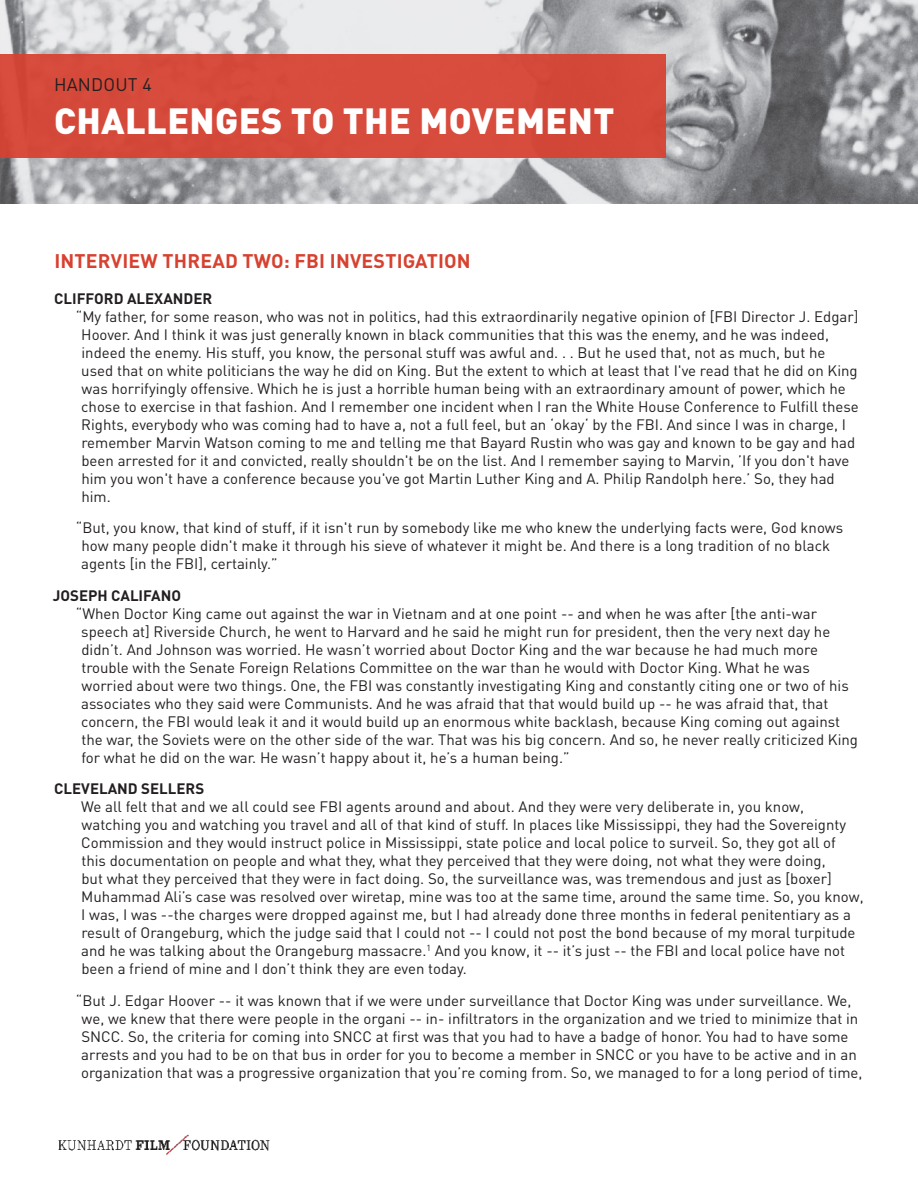
<style>
.page{position:relative;width:918px;height:1188px;background:#fff}
.page>*{position:absolute;margin:0;border:0;box-sizing:border-box;transform-origin:0 0}
.t1{font:900 36px "DIN Pro";letter-spacing:.01em;color:#fff}
.t2{font:700 19.5px "DIN Pro";letter-spacing:.01em;color:#d74130}
.t3{font:18px "DIN Pro";letter-spacing:.01em;color:#231f20}
.t4{font:15px/18px "DIN Pro";color:#231f20}
.t5{font:700 15px "DIN Pro";color:#231f20}
.s1{font-weight:700}
</style>
<div class="page">
<img style="left:58px;top:1134px;width:211px;height:21px">
<img style="left:0;top:0;width:918px;height:203px">
<div style="left:0;top:54px;width:666px;height:104px;background:#d64b3b"></div>
<p class="t3" style="left:54px;top:72px;width:99px">HANDOUT 4</p>
<p class="t1" style="left:54px;top:97px;width:562px">CHALLENGES TO THE MOVEMENT</p>
<p class="t2" style="left:54px;top:247px;width:418px">INTERVIEW THREAD TWO: FBI INVESTIGATION</p>
<p class="t5" style="left:54px;top:288px;width:160px">CLIFFORD ALEXANDER</p>
<p class="t4" style="left:76px;top:307px;width:784px">“My father, for some reason, who was not in politics, had this extraordinarily negative opinion of [FBI Director J. Edgar]</p>
<p class="t4" style="left:81px;top:325px;width:749px">Hoover. And I think it was just generally known in black communities that this was the enemy, and he was indeed,</p>
<p class="t4" style="left:81px;top:343px;width:746px">indeed the enemy. His stuff, you know, the personal stuff was awful and. . . But he used that, not as much, but he</p>
<p class="t4" style="left:81px;top:361px;width:778px">used that on white politicians the way he did on King. But the extent to which at least that I've read that he did on King</p>
<p class="t4" style="left:82px;top:379px;width:766px">was horrifyingly offensive. Which he is just a horrible human being with an extraordinary amount of power, which he</p>
<p class="t4" style="left:81px;top:397px;width:779px">chose to exercise in that fashion. And I remember one incident when I ran the White House Conference to Fulfill these</p>
<p class="t4" style="left:81px;top:415px;width:766px">Rights, everybody who was coming had to have a, not a full feel, but an ‘okay‘ by the FBI. And since I was in charge, I</p>
<p class="t4" style="left:81px;top:433px;width:775px">remember Marvin Watson coming to me and telling me that Bayard Rustin who was gay and known to be gay and had</p>
<p class="t4" style="left:81px;top:451px;width:769px">been arrested for it and convicted, really shouldn't be on the list. And I remember saying to Marvin, ’If you don't have</p>
<p class="t4" style="left:81px;top:469px;width:755px">him you won't have a conference because you've got Martin Luther King and A. Philip Randolph here.’ So, they had</p>
<p class="t4" style="left:81px;top:487px;width:31px">him.</p>
<p class="t4" style="left:81px;top:518px;width:764px;text-indent:-5px">“But, you know, that kind of stuff, if it isn't run by somebody like me who knew the underlying facts were, God knows how many people didn't make it through his sieve of whatever it might be. And there is a long tradition of no black agents [in the FBI], certainly.”</p>
<p class="t5" style="left:53px;top:585px;width:130px">JOSEPH CALIFANO</p>
<p class="t4" style="left:76px;top:604px;width:743px">“When Doctor King came out against the war in Vietnam and at one point -- and when he was after [the anti-war</p>
<p class="t4" style="left:81px;top:622px;width:751px">speech at] Riverside Church, he went to Harvard and he said he might run for president, then the very next day he</p>
<p class="t4" style="left:81px;top:640px;width:738px">didn’t. And Johnson was worried. He wasn’t worried about Doctor King and the war because he had much more</p>
<p class="t4" style="left:81px;top:658px;width:730px">trouble with the Senate Foreign Relations Committee on the war than he would with Doctor King. What he was</p>
<p class="t4" style="left:82px;top:676px;width:769px">worried about were two things. One, the FBI was constantly investigating King and constantly citing one or two of his</p>
<p class="t4" style="left:81px;top:694px;width:749px">associates who they said were Communists. And he was afraid that that would build up -- he was afraid that, that</p>
<p class="t4" style="left:81px;top:712px;width:760px">concern, the FBI would leak it and it would build up an enormous white backlash, because King coming out against</p>
<p class="t4" style="left:81px;top:730px;width:778px">the war, the Soviets were on the other side of the war. That was his big concern. And so, he never really criticized King</p>
<p class="t4" style="left:82px;top:748px;width:490px">for what he did on the war. He wasn’t happy about it, he’s a human being.”</p>
<p class="t4" style="left:81px;top:779px;width:784px;text-indent:-27px"><span class="s1">CLEVELAND SELLERS<br></span>We all felt that and we all could see FBI agents around and about. And they were very deliberate in, you know, watching you and watching you travel and all of that kind of stuff. In places like Mississippi, they had the Sovereignty Commission and they would instruct police in Mississippi, state police and local police to surveil. So, they got all of this documentation on people and what they, what they perceived that they were doing, not what they were doing,<br>but what they perceived that they were in fact doing. So, the surveillance was, was tremendous and just as [boxer] Muhammad Ali’s case was resolved over wiretap, mine was too at the same time, around the same time. So, you know, I was, I was --the charges were dropped against me, but I had already done three months in federal penitentiary as a result of Orangeburg, which the judge said that I could not -- I could not post the bond because of my moral turpitude and he was talking about the Orangeburg massacre.<sup>1</sup> And you know, it -- it’s just -- the FBI and local police have not been a friend of mine and I don’t think they are even today.</p>
<p class="t4" style="left:81px;top:991px;width:783px;text-indent:-5px">“But J. Edgar Hoover -- it was known that if we were under surveillance that Doctor King was under surveillance. We, we, we knew that there were people in the organi -- in- infiltrators in the organization and we tried to minimize that in SNCC. So, the criteria for coming into SNCC at first was that you had to have a badge of honor. You had to have some arrests and you had to be on that bus in order for you to become a member in SNCC or you have to be active and in an organization that was a progressive organization that you’re coming from. So, we managed to for a long period of time,</p>
</div>
